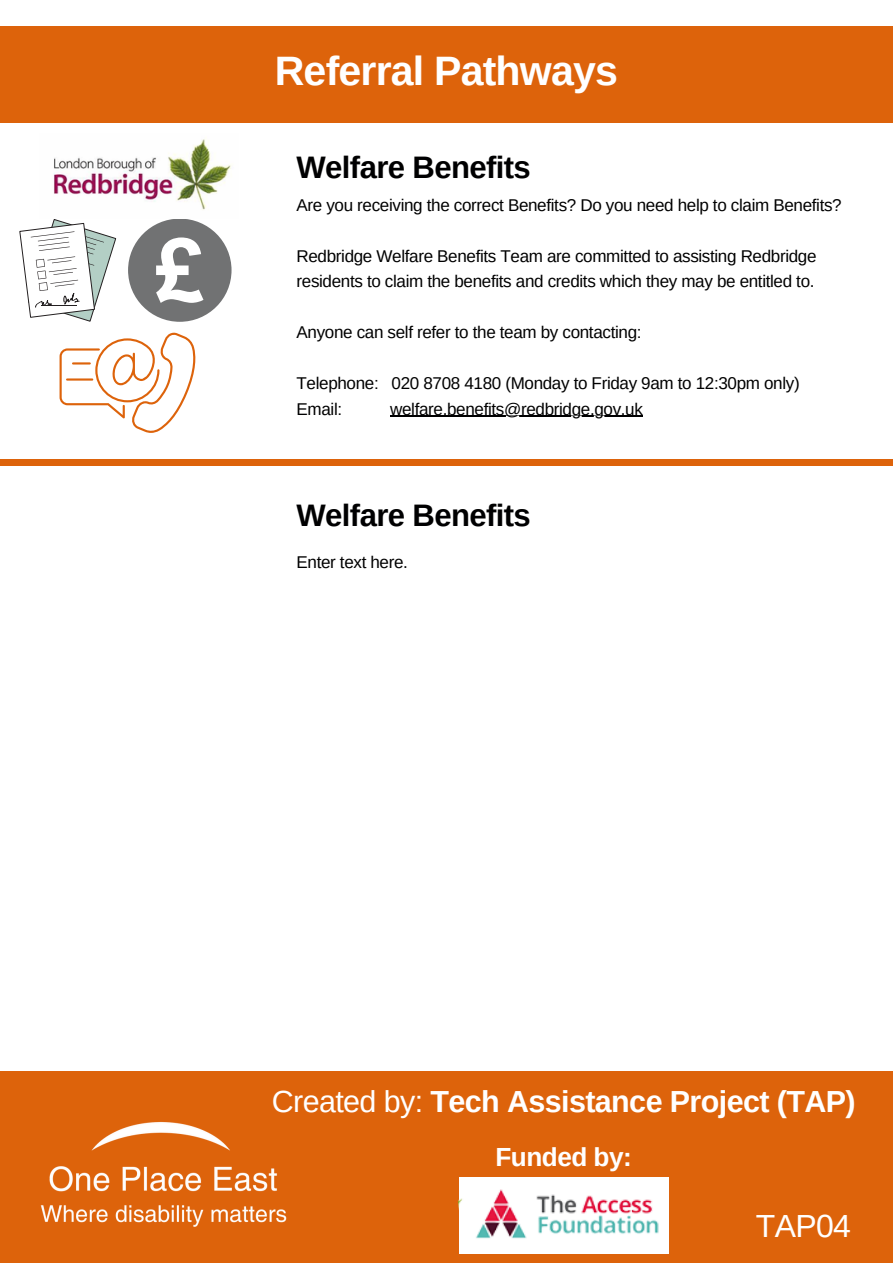
<style>
.page{position:relative;width:893px;height:1264px;background:#fff}
.page>*{position:absolute;margin:0;border:0;box-sizing:border-box;transform-origin:0 0}
.t1{font:700 41.1px "Arimo";letter-spacing:-.02em;color:#fff}
.t2{font:31.95px "Arimo";letter-spacing:-.02em;color:#fff}
.t3{font:700 31.05px "Arimo";letter-spacing:-.02em;color:#000001}
.t4{font:700 30.45px "Arimo";letter-spacing:-.02em;color:#fff}
.t5{font:700 26.25px "Arimo";letter-spacing:-.02em;color:#fff}
.t6{font:17.1px/25.5px "Arimo";letter-spacing:-.02em;color:#000001}
.s1{font-weight:400}
</style>
<div class="page">
<div style="left:0;top:26px;width:892px;height:97px;background:#dd630b"></div>
<div style="left:0;top:1071px;width:892px;height:191px;background:#dd630b"></div>
<img style="left:40px;top:1122px;width:247px;height:105px">
<img style="left:458px;top:1177px;width:211px;height:77px">
<div style="left:0;top:459px;width:892px;height:7px;background:#dd630b"></div>
<div style="left:128px;top:219px;width:103px;height:103px;background:#717273;border-radius:50%"></div>
<svg style="left:156px;top:237px;width:47px;height:66px"></svg>
<svg style="left:19px;top:219px;width:97px;height:102px"></svg>
<hr style="left:390px;top:415px;width:252px;height:2px;background:#000001">
<img style="left:53px;top:139px;width:178px;height:71px">
<svg style="left:60px;top:332px;width:136px;height:101px"></svg>
<hr style="left:66px;top:378px;width:27px;height:2px;background:#dd630b">
<p class="t1" style="left:275px;top:47px;width:344px">Referral Pathways</p>
<p class="t3" style="left:296px;top:150px;width:236px">Welfare Benefits</p>
<p class="t6" style="left:296px;top:192px;width:546px">Are you receiving the correct Benefits? Do you need help to claim Benefits?</p>
<p class="t6" style="left:296px;top:243px;width:521px">Redbridge Welfare Benefits Team are committed to assisting Redbridge residents to claim the benefits and credits which they may be entitled to.</p>
<p class="t6" style="left:296px;top:320px;width:346px">Anyone can self refer to the team by contacting:</p>
<p class="t6" style="left:296px;top:370px;width:504px">Telephone: 020 8708 4180 (Monday to Friday 9am to 12:30pm only)</p>
<p class="t6" style="left:296px;top:396px;width:47px">Email:</p>
<p class="t6" style="left:390px;top:396px;width:254px">welfare.benefits@redbridge.gov.uk</p>
<p class="t3" style="left:296px;top:498px;width:236px">Welfare Benefits</p>
<p class="t6" style="left:296px;top:549px;width:113px">Enter text here.</p>
<p class="t4" style="left:272px;top:1084px;width:585px"><span class="s1">Created by:</span> Tech Assistance Project (TAP)</p>
<p class="t5" style="left:495px;top:1141px;width:138px">Funded by:</p>
<p class="t2" style="left:755px;top:1207px;width:97px">TAP04</p>
</div>
